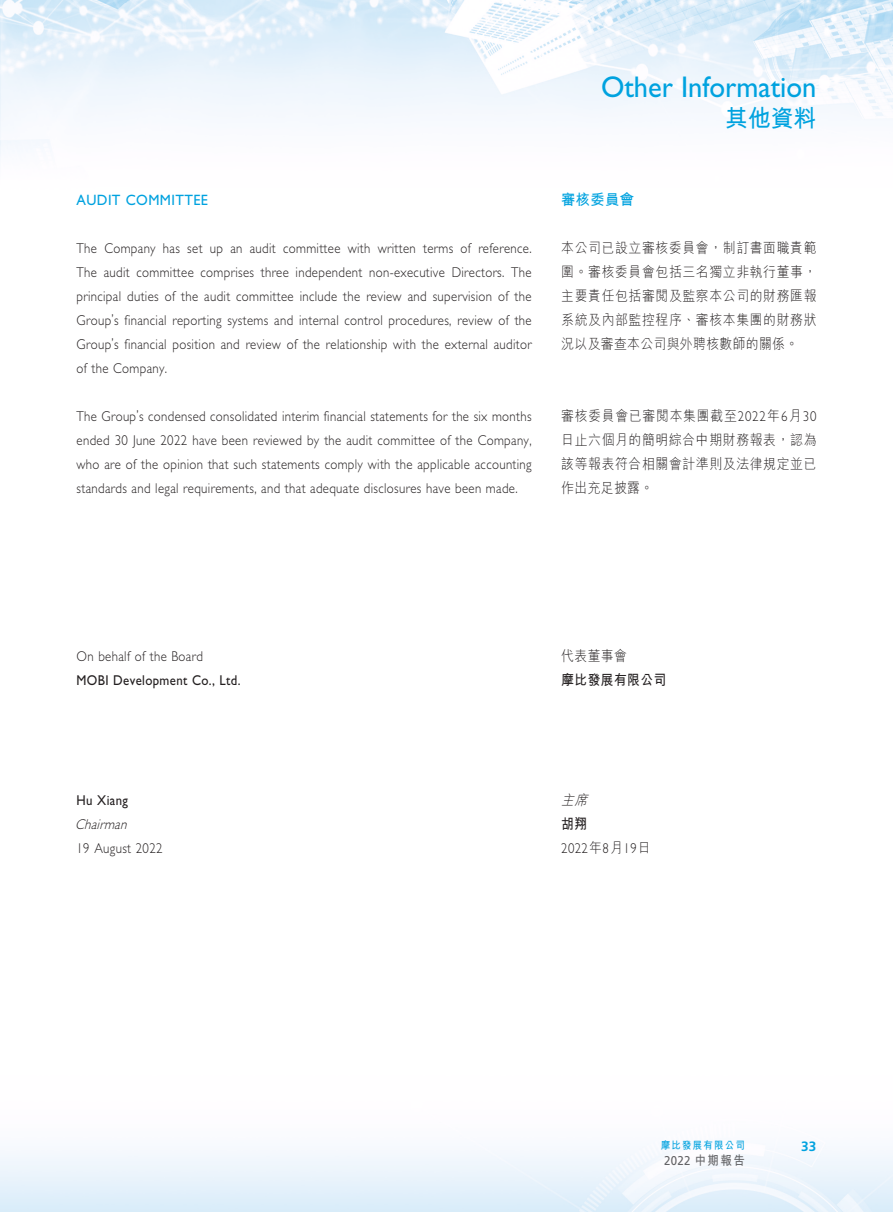
<style>
.page{position:relative;width:893px;height:1212px;background:#fff}
.page>*{position:absolute;margin:0;border:0;box-sizing:border-box;transform-origin:0 0}
.t1{font:30px "Gill Sans Std";color:#00a2df;scale:.95 1}
.t2{font:700 24px "M Hei HK";color:#00a2df;scale:.95 1}
.t3{font:15px "Gill Sans Std";letter-spacing:.03em;color:#00a2df;scale:.95 1}
.t4{font:700 15px "M Hei HK";letter-spacing:.03em;color:#00a2df;scale:.95 1}
.t5{font:300 14.25px/24px "Gill Sans Std";letter-spacing:.03em;color:#231f20;text-align:justify;scale:.9 1}
.t6{font:300 14.25px/24px "M Hei HK";letter-spacing:.05em;color:#231f20;text-align:justify;scale:.9 1}
.t7{font:14.25px "Gill Sans Std";letter-spacing:.03em;color:#231f20;scale:.9 1}
.t8{font:700 14.25px "M Hei HK";letter-spacing:.03em;color:#231f20;scale:.9 1}
.t9{font:italic 300 14.25px "Gill Sans Std";color:#231f20;scale:.9 1}
.t10{font:italic 300 14.25px "M Hei HK";color:#231f20;scale:.9 1}
.t11{font:700 13.5px "Frutiger LT Std";color:#00a2df}
.t12{font:12.75px "Frutiger LT Std";color:#636366;scale:.9 1}
.t13{font:700 10.5px "M Hei HK";letter-spacing:.13em;color:#00a2df;scale:.9 1}
.s1{font-family:"Gill Sans Std"}
.s2{font-family:"M Hei HK"}
.s3{font-family:"M Hei HK";font-weight:700}
</style>
<div class="page">
<img style="left:0;top:0;width:893px;height:1212px">
<p class="t3" style="left:77px;top:191px;width:140px">AUDIT COMMITTEE</p>
<p class="t5" style="left:77px;top:236px;width:507px">The Company has set up an audit committee with written terms of reference.<br>The audit committee comprises three independent non-executive Directors. The principal duties of the audit committee include the review and supervision of the Group’s financial reporting systems and internal control procedures, review of the Group’s financial position and review of the relationship with the external auditor of the Company.</p>
<p class="t5" style="left:77px;top:404px;width:507px">The Group’s condensed consolidated interim financial statements for the six months ended 30 June 2022 have been reviewed by the audit committee of the Company, who are of the opinion that such statements comply with the applicable accounting standards and legal requirements, and that adequate disclosures have been made.</p>
<h1 class="t1" style="left:601px;top:70px;width:228px">Other Information</h1>
<h2 class="t2" style="left:725px;top:101px;width:98px">其他資料</h2>
<p class="t4" style="left:561px;top:188px;width:78px">審核委員會</p>
<p class="t6" style="left:561px;top:235px;width:285px">本公司已設立審核委員會，制訂書面職責範圍。審核委員會包括三名獨立非執行董事，主要責任包括審閱及監察本公司的財務匯報系統及內部監控程序、審核本集團的財務狀況以及審查本公司與外聘核數師的關係。</p>
<p class="t6" style="left:561px;top:403px;width:285px">審核委員會已審閱本集團截至<span class="s1">2022</span>年<span class="s1">6</span>月<span class="s1">30</span>日止六個月的簡明綜合中期財務報表，認為該等報表符合相關會計準則及法律規定並已作出充足披露。</p>
<p class="t5" style="left:77px;top:644px;width:142px">On behalf of the Board</p>
<p class="t7" style="left:77px;top:672px;width:184px">MOBI Development Co., Ltd.</p>
<p class="t7" style="left:77px;top:792px;width:59px">Hu Xiang</p>
<p class="t9" style="left:75px;top:816px;width:63px">Chairman</p>
<p class="t5" style="left:77px;top:836px;width:97px">19 August 2022</p>
<p class="t6" style="left:561px;top:643px;width:74px">代表董事會</p>
<p class="t8" style="left:561px;top:669px;width:118px">摩比發展有限公司</p>
<p class="t10" style="left:561px;top:792px;width:35px">主席</p>
<p class="t8" style="left:561px;top:813px;width:30px">胡翔</p>
<p class="t5" style="left:561px;top:836px;width:101px">2022<span class="s2">年</span>8<span class="s2">月</span>19<span class="s2">日</span></p>
<p class="t13" style="left:661px;top:1138px;width:95px">摩比發展有限公司</p>
<p class="t11" style="left:801px;top:1138px;width:17px">33</p>
<p class="t12" style="left:664px;top:1153px;width:91px">2022 <span class="s3">中期報告</span></p>
</div>
